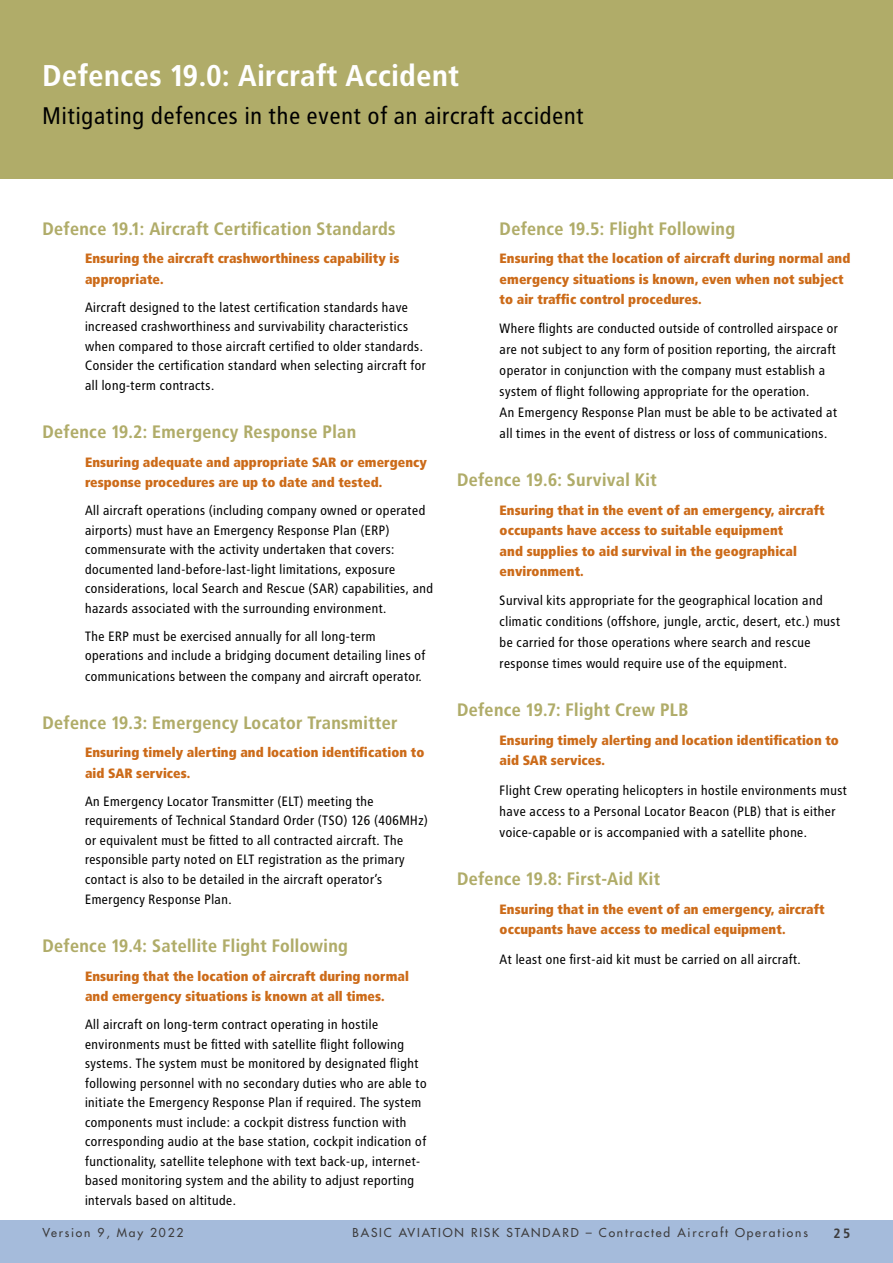
<style>
.page{position:relative;width:893px;height:1263px;background:#fff}
.page>*{position:absolute;margin:0;border:0;box-sizing:border-box;transform-origin:0 0}
.t1{font:700 30px "Transit";color:#fff}
.t2{font:24px "Transit";color:#000}
.t3{font:700 18px "Transit";color:#b0ac69}
.t4{font:13.5px/19.5px "Transit";color:#000}
.t5{font:900 13.5px/20.2px "Transit";color:#cc6b19}
.t6{font:700 13.5px "Transit";color:#3d3c3d}
.t7{font:12px "Futura";letter-spacing:.15em;color:#3d3c3d}
</style>
<div class="page">
<div style="left:0;top:1220px;width:893px;height:43px;background:#a5bbdb"></div>
<div style="left:0;top:0;width:893px;height:179px;background:#b0ac69"></div>
<h1 class="t1" style="left:43px;top:58px;width:419px">Defences 19.0: Aircraft Accident</h1>
<h2 class="t2" style="left:43px;top:101px;width:544px">Mitigating defences in the event of an aircraft accident</h2>
<h3 class="t3" style="left:43px;top:218px;width:355px">Defence 19.1: Aircraft Certification Standards</h3>
<p class="t5" style="left:85px;top:248px;width:316px">Ensuring the aircraft crashworthiness capability is appropriate.</p>
<p class="t4" style="left:85px;top:297px;width:343px">Aircraft designed to the latest certification standards have increased crashworthiness and survivability characteristics when compared to those aircraft certified to older standards.<br>Consider the certification standard when selecting aircraft for all long-term contracts.</p>
<h3 class="t3" style="left:43px;top:421px;width:316px">Defence 19.2: Emergency Response Plan</h3>
<p class="t5" style="left:85px;top:452px;width:344px">Ensuring adequate and appropriate SAR or emergency response procedures are up to date and tested.</p>
<p class="t4" style="left:85px;top:501px;width:350px">All aircraft operations (including company owned or operated airports) must have an Emergency Response Plan (ERP) commensurate with the activity undertaken that covers: documented land-before-last-light limitations, exposure considerations, local Search and Rescue (SAR) capabilities, and hazards associated with the surrounding environment.</p>
<p class="t4" style="left:85px;top:626px;width:342px">The ERP must be exercised annually for all long-term operations and include a bridging document detailing lines of communications between the company and aircraft operator.</p>
<h3 class="t3" style="left:43px;top:712px;width:357px">Defence 19.3: Emergency Locator Transmitter</h3>
<p class="t5" style="left:85px;top:742px;width:341px">Ensuring timely alerting and location identification to aid SAR services.</p>
<p class="t4" style="left:85px;top:791px;width:345px">An Emergency Locator Transmitter (ELT) meeting the requirements of Technical Standard Order (TSO) 126 (406MHz) or equivalent must be fitted to all contracted aircraft. The responsible party noted on ELT registration as the primary contact is also to be detailed in the aircraft operator’s Emergency Response Plan.</p>
<h3 class="t3" style="left:43px;top:935px;width:307px">Defence 19.4: Satellite Flight Following</h3>
<p class="t5" style="left:85px;top:966px;width:325px">Ensuring that the location of aircraft during normal and emergency situations is known at all times.</p>
<p class="t4" style="left:85px;top:1015px;width:344px">All aircraft on long-term contract operating in hostile environments must be fitted with satellite flight following systems. The system must be monitored by designated flight following personnel with no secondary duties who are able to initiate the Emergency Response Plan if required. The system components must include: a cockpit distress function with corresponding audio at the base station, cockpit indication of functionality, satellite telephone with text back-up, internet&shy;based monitoring system and the ability to adjust reporting intervals based on altitude.</p>
<h3 class="t3" style="left:500px;top:218px;width:237px">Defence 19.5: Flight Following</h3>
<p class="t5" style="left:500px;top:248px;width:352px">Ensuring that the location of aircraft during normal and emergency situations is known, even when not subject to air traffic control procedures.</p>
<p class="t4" style="left:500px;top:318px;width:340px;line-height:21px">Where flights are conducted outside of controlled airspace or are not subject to any form of position reporting, the aircraft operator in conjunction with the company must establish a system of flight following appropriate for the operation.<br>An Emergency Response Plan must be able to be activated at all times in the event of distress or loss of communications.</p>
<h3 class="t3" style="left:457px;top:469px;width:202px">Defence 19.6: Survival Kit</h3>
<p class="t5" style="left:500px;top:500px;width:327px">Ensuring that in the event of an emergency, aircraft occupants have access to suitable equipment<br>and supplies to aid survival in the geographical environment.</p>
<p class="t4" style="left:500px;top:590px;width:342px;line-height:21px">Survival kits appropriate for the geographical location and climatic conditions (offshore, jungle, arctic, desert, etc.) must be carried for those operations where search and rescue response times would require use of the equipment.</p>
<h3 class="t3" style="left:457px;top:699px;width:233px">Defence 19.7: Flight Crew PLB</h3>
<p class="t5" style="left:500px;top:730px;width:341px">Ensuring timely alerting and location identification to aid SAR services.</p>
<p class="t4" style="left:500px;top:780px;width:349px;line-height:21px">Flight Crew operating helicopters in hostile environments must have access to a Personal Locator Beacon (PLB) that is either voice-capable or is accompanied with a satellite phone.</p>
<h3 class="t3" style="left:457px;top:868px;width:205px">Defence 19.8: First-Aid Kit</h3>
<p class="t5" style="left:500px;top:899px;width:327px">Ensuring that in the event of an emergency, aircraft occupants have access to medical equipment.</p>
<p class="t4" style="left:500px;top:949px;width:303px">At least one first-aid kit must be carried on all aircraft.</p>
<p class="t7" style="left:43px;top:1225px;width:142px">Version 9, May 2022</p>
<p class="t7" style="left:353px;top:1225px;width:457px">BASIC AVIATION RISK STANDARD – Contracted Aircraft Operations</p>
<p class="t6" style="left:834px;top:1225px;width:18px">25</p>
</div>
